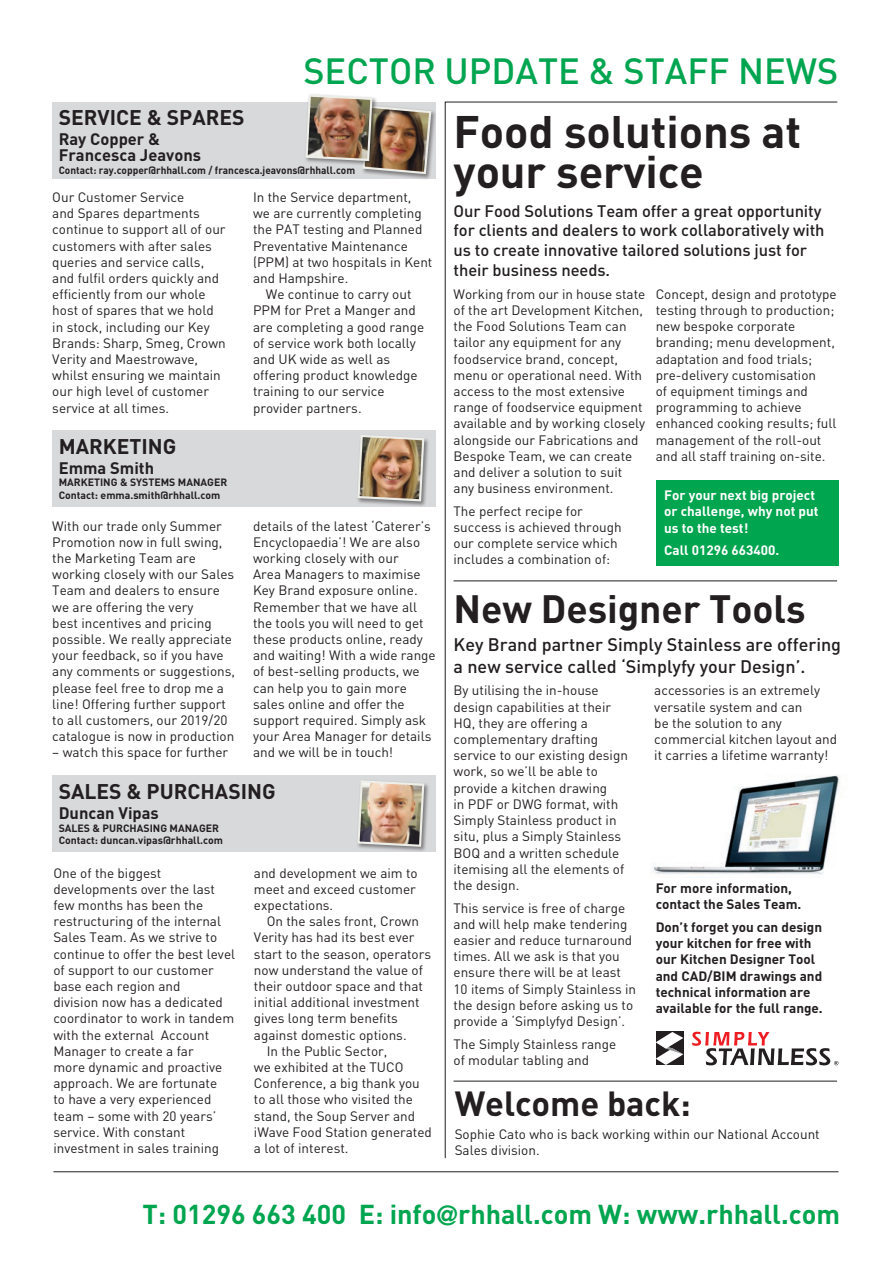
<style>
.page{position:relative;width:890px;height:1263px;background:#fff}
.page>*{position:absolute;margin:0;border:0;box-sizing:border-box;transform-origin:0 0}
.t1{font:700 45px/40.5px "DIN";letter-spacing:-.005em;color:#231f20}
.t2{font:700 39px "DIN";letter-spacing:-.005em;color:#231f20}
.t3{font:500 36px "DIN";color:#00a54f}
.t4{font:700 34.5px "DIN";letter-spacing:-.005em;color:#231f20}
.t5{font:700 27px "DIN";color:#00a54f}
.t6{font:700 21px "DIN";color:#231f20}
.t7{font:500 18px/21.6px "DIN";color:#231f20}
.t8{font:500 16.5px/19.8px "DIN";letter-spacing:-.005em;color:#231f20}
.t9{font:700 16.5px "DIN";color:#231f20}
.t10{font:13.5px/16.2px "DIN";color:#231f20}
.t11{font:700 13.5px/16.2px "DIN";color:#231f20}
.t12{font:700 13.5px/16.2px "DIN";color:#fff}
.t13{font:700 10.5px "DIN";color:#231f20}
.t14{font:700 10.5px "DIN";color:#231f20;scale:.96 1}
.s1{font-family:"Helvetica Neue"}
</style>
<div class="page">
<svg style="left:444px;top:101px;width:394px;height:1057px"></svg>
<hr style="left:53px;top:1171px;width:785px;height:1px;background:#231f20">
<div style="left:52px;top:102px;width:384px;height:76px;background:#d8d9db"></div>
<div style="left:52px;top:430px;width:384px;height:77px;background:#d8d9db"></div>
<div style="left:52px;top:775px;width:384px;height:77px;background:#d8d9db"></div>
<div style="left:361px;top:105px;width:76px;height:75px;background:#231f20;opacity:.5"></div>
<div style="left:356px;top:434px;width:74px;height:73px;background:#231f20;opacity:.5"></div>
<img style="left:356px;top:434px;width:69px;height:68px">
<div style="left:356px;top:779px;width:74px;height:74px;background:#231f20;opacity:.5"></div>
<img style="left:356px;top:779px;width:69px;height:69px">
<div style="left:656px;top:480px;width:182px;height:86px;background:#00a54f"></div>
<hr style="left:454px;top:580px;width:383px;height:1px;background:#231f20">
<hr style="left:454px;top:1080px;width:383px;height:1px;background:#231f20">
<svg style="left:656px;top:1032px;width:27px;height:33px"></svg>
<svg style="left:692px;top:1031px;width:146px;height:34px"></svg>
<img style="left:305px;top:94px;width:128px;height:81px">
<p class="t3" style="left:303px;top:48px;width:536px">SECTOR UPDATE &amp; STAFF NEWS</p>
<p class="t6" style="left:59px;top:104px;width:187px">SERVICE &amp; SPARES</p>
<p class="t9" style="left:59px;top:128px;width:103px">Ray Copper &amp;</p>
<p class="t9" style="left:59px;top:145px;width:144px">Francesca Jeavons</p>
<p class="t14" style="left:59px;top:163px;width:310px">Contact: ray.copper@rhhall.com / francesca.jeavons@rhhall.com</p>
<p class="t10" style="left:52px;top:189px;width:175px">Our Customer Service<br>and Spares departments continue to support all of our customers with after sales queries and service calls, and fulfil orders quickly and efficiently from our whole host of spares that we hold in stock, including our Key<br>Brands: Sharp, Smeg, Crown<br>Verity and Maestrowave, whilst ensuring we maintain our high level of customer service at all times.</p>
<p class="t6" style="left:59px;top:433px;width:119px">MARKETING</p>
<p class="t9" style="left:59px;top:457px;width:97px">Emma Smith</p>
<p class="t13" style="left:59px;top:476px;width:170px">MARKETING &amp; SYSTEMS MANAGER</p>
<p class="t13" style="left:59px;top:488px;width:163px">Contact: emma.smith@rhhall.com</p>
<p class="t10" style="left:52px;top:517px;width:184px">With our trade only Summer<br>Promotion now in full swing, the Marketing Team are working closely with our Sales<br>Team and dealers to ensure we are offering the very<br>best incentives and pricing possible. We really appreciate your feedback, so if you have any comments or suggestions, please feel free to drop me a line! Offering further support to all customers, our 2019/20 catalogue is now in production</p>
<p class="t10" style="left:52px;top:744px;width:178px">– watch this space for further</p>
<p class="t10" style="left:253px;top:189px;width:181px">In the Service department,<br>we are currently completing the PAT testing and Planned<br>Preventative Maintenance (PPM) at two hospitals in Kent and Hampshire.</p>
<p class="t10" style="left:253px;top:286px;width:173px;text-indent:13px">We continue to carry out<br>PPM for Pret a Manger and are completing a good range of service work both locally and UK wide as well as offering product knowledge training to our service provider partners.</p>
<p class="t10" style="left:253px;top:517px;width:184px">details of the latest ‘Caterer’s<br>Encyclopaedia’! We are also working closely with our<br>Area Managers to maximise<br>Key Brand exposure online.<br>Remember that we have all the tools you will need to get these products online, ready and waiting! With a wide range of best-selling products, we can help you to gain more sales online and offer the support required. Simply ask your Area Manager for details and we will be in touch!</p>
<p class="t6" style="left:59px;top:778px;width:218px">SALES &amp; PURCHASING</p>
<p class="t9" style="left:59px;top:802px;width:102px">Duncan Vipas</p>
<p class="t13" style="left:59px;top:821px;width:162px">SALES &amp; PURCHASING MANAGER</p>
<p class="t13" style="left:59px;top:833px;width:166px">Contact: duncan.vipas@rhhall.com</p>
<p class="t10" style="left:53px;top:864px;width:183px">One of the biggest developments over the last few months has been the restructuring of the internal<br>Sales Team. As we strive to continue to offer the best level of support to our customer base each region and<br>division now has a dedicated coordinator to work in tandem with the external Account<br>Manager to create a far<br>more dynamic and proactive approach. We are fortunate<br>to have a very experienced team – some with 20 years’ service. With constant investment in sales training</p>
<p class="t10" style="left:254px;top:864px;width:165px">and development we aim to meet and exceed customer expectations.</p>
<p class="t10" style="left:254px;top:913px;width:179px;text-indent:13px">On the sales front, Crown<br>Verity has had its best ever start to the season, operators now understand the value of their outdoor space and that initial additional investment gives long term benefits against domestic options.</p>
<p class="t10" style="left:254px;top:1042px;width:179px;text-indent:13px">In the Public Sector,<br>we exhibited at the TUCO<br>Conference, a big thank you to all those who visited the stand, the Soup Server and iWave Food Station generated a lot of interest.</p>
<p class="t1" style="left:454px;top:109px;width:349px">Food solutions at your service</p>
<p class="t8" style="left:454px;top:200px;width:373px">Our Food Solutions Team offer a great opportunity for clients and dealers to work collaboratively with us to create innovative tailored solutions just for their business needs.</p>
<p class="t10" style="left:454px;top:285px;width:193px">Working from our in house state of the art Development Kitchen, the Food Solutions Team can tailor any equipment for any foodservice brand, concept, menu or operational need. With access to the most extensive range of foodservice equipment available and by working closely alongside our Fabrications and<br>Bespoke Team, we can create and deliver a solution to suit any business environment.</p>
<p class="t10" style="left:454px;top:502px;width:170px">The perfect recipe for success is achieved through our complete service which includes a combination of:</p>
<p class="t10" style="left:656px;top:285px;width:183px">Concept, design and prototype testing through to production; new bespoke corporate branding; menu development, adaptation and food trials; pre-delivery customisation<br>of equipment timings and programming to achieve enhanced cooking results; full management of the roll-out and all staff training on-site.</p>
<p class="t12" style="left:664px;top:486px;width:156px">For your next big project or challenge, why not put us to the test!</p>
<p class="t12" style="left:664px;top:541px;width:117px">Call 01296 663400.</p>
<p class="t2" style="left:454px;top:583px;width:354px">New Designer Tools</p>
<p class="t7" style="left:454px;top:633px;width:389px">Key Brand partner Simply Stainless are offering a new service called ‘Simplyfy your Design’.</p>
<p class="t10" style="left:454px;top:682px;width:176px">By utilising the in-house design capabilities at their<br>HQ, they are offering a complementary drafting service to our existing design work, so we’ll be able to provide a kitchen drawing<br>in PDF or DWG format, with<br>Simply Stainless product in situ, plus a Simply Stainless<br>BOQ and a written schedule itemising all the elements of the design.</p>
<p class="t10" style="left:454px;top:899px;width:184px">This service is free of charge and will help make tendering easier and reduce turnaround times. All we ask is that you ensure there will be at least<br>10 items of Simply Stainless in the design before asking us to provide a ‘Simplyfyd Design’.</p>
<p class="t10" style="left:454px;top:1035px;width:164px">The Simply Stainless range of modular tabling and</p>
<p class="t10" style="left:654px;top:682px;width:184px">accessories is an extremely versatile system and can<br>be the solution to any commercial kitchen layout and it carries a lifetime warranty!</p>
<p class="t11" style="left:656px;top:879px;width:147px">For more information, contact the Sales Team.</p>
<p class="t11" style="left:656px;top:918px;width:169px">Don’t forget you can design your kitchen for free with our Kitchen Designer Tool and CAD/BIM drawings and technical information are available for the full range.</p>
<p class="t4" style="left:455px;top:1081px;width:238px">Welcome back:</p>
<p class="t10" style="left:455px;top:1125px;width:367px">Sophie Cato who is back working within our National Account<br>Sales division.</p>
<p class="t5" style="left:142px;top:1196px;width:699px">T: 01296 663 400 E: info<span class="s1">@</span>rhhall.com W: www.rhhall.com</p>
</div>
